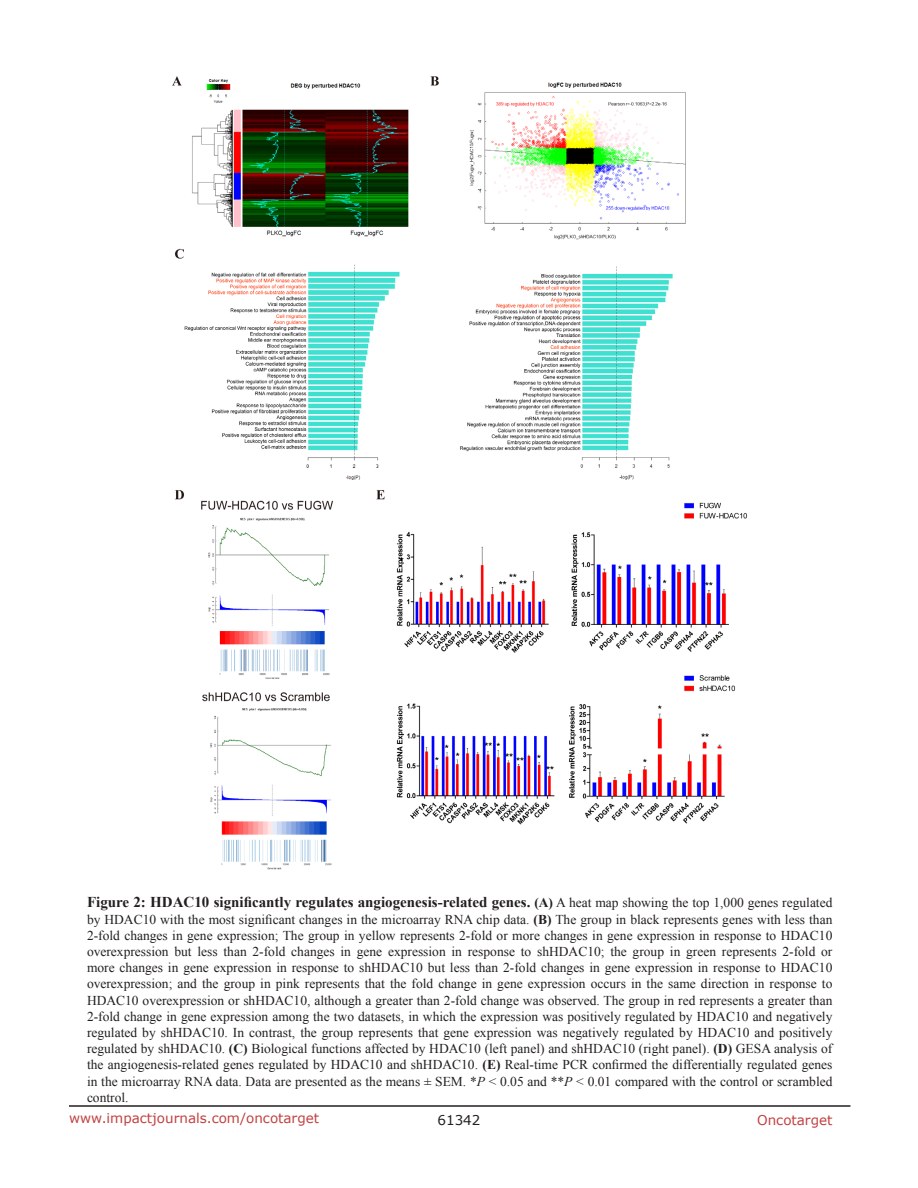
<style>
.page{position:relative;width:918px;height:1188px;background:#fff}
.page>*{position:absolute;margin:0;border:0;box-sizing:border-box;transform-origin:0 0}
.figuretext{font:700 15px "Times New Roman";color:#231f20}
.figuretext-2{font:13.5px/16.2px "Times New Roman";color:#231f20;text-align:justify}
.t1{font:13.5px "Verdana";color:#c24141}
.t2{font:13.5px "Verdana";color:#231f20}
.s1{font-size:13.5px}
.s2{font-weight:400;font-size:13.5px}
.s3{font-weight:700}
.s4{font-style:italic}
</style>
<div class="page">
<hr style="left:69px;top:1105px;width:781px;height:2px;background:#231f20">
<img style="left:172px;top:76px;width:575px;height:794px">
<p class="figuretext" style="left:87px;top:891px;width:747px">Figure 2: HDAC10 significantly regulates angiogenesis-related genes. <span class="s1">(A)</span> <span class="s2">A heat map showing the top 1,000 genes regulated</span></p>
<p class="figuretext-2" style="left:87px;top:910px;width:747px">by HDAC10 with the most significant changes in the microarray RNA chip data. <span class="s3">(B)</span> The group in black represents genes with less than 2-fold changes in gene expression; The group in yellow represents 2-fold or more changes in gene expression in response to HDAC10 overexpression but less than 2-fold changes in gene expression in response to shHDAC10; the group in green represents 2-fold or more changes in gene expression in response to shHDAC10 but less than 2-fold changes in gene expression in response to HDAC10 overexpression; and the group in pink represents that the fold change in gene expression occurs in the same direction in response to HDAC10 overexpression or shHDAC10, although a greater than 2-fold change was observed. The group in red represents a greater than 2-fold change in gene expression among the two datasets, in which the expression was positively regulated by HDAC10 and negatively regulated by shHDAC10. In contrast, the group represents that gene expression was negatively regulated by HDAC10 and positively regulated by shHDAC10. <span class="s3">(C)</span> Biological functions affected by HDAC10 (left panel) and shHDAC10 (right panel). <span class="s3">(D)</span> GESA analysis of the angiogenesis-related genes regulated by HDAC10 and shHDAC10. <span class="s3">(E)</span> Real-time PCR confirmed the differentially regulated genes in the microarray RNA data. Data are presented as the means ± SEM. *<span class="s4">P</span> &lt; 0.05 and **<span class="s4">P</span> &lt; 0.01 compared with the control or scrambled control.</p>
<p class="t1" style="left:69px;top:1109px;width:252px">www.impactjournals.com/oncotarget</p>
<p class="t2" style="left:438px;top:1111px;width:44px">61342</p>
<p class="t1" style="left:757px;top:1111px;width:77px">Oncotarget</p>
</div>
